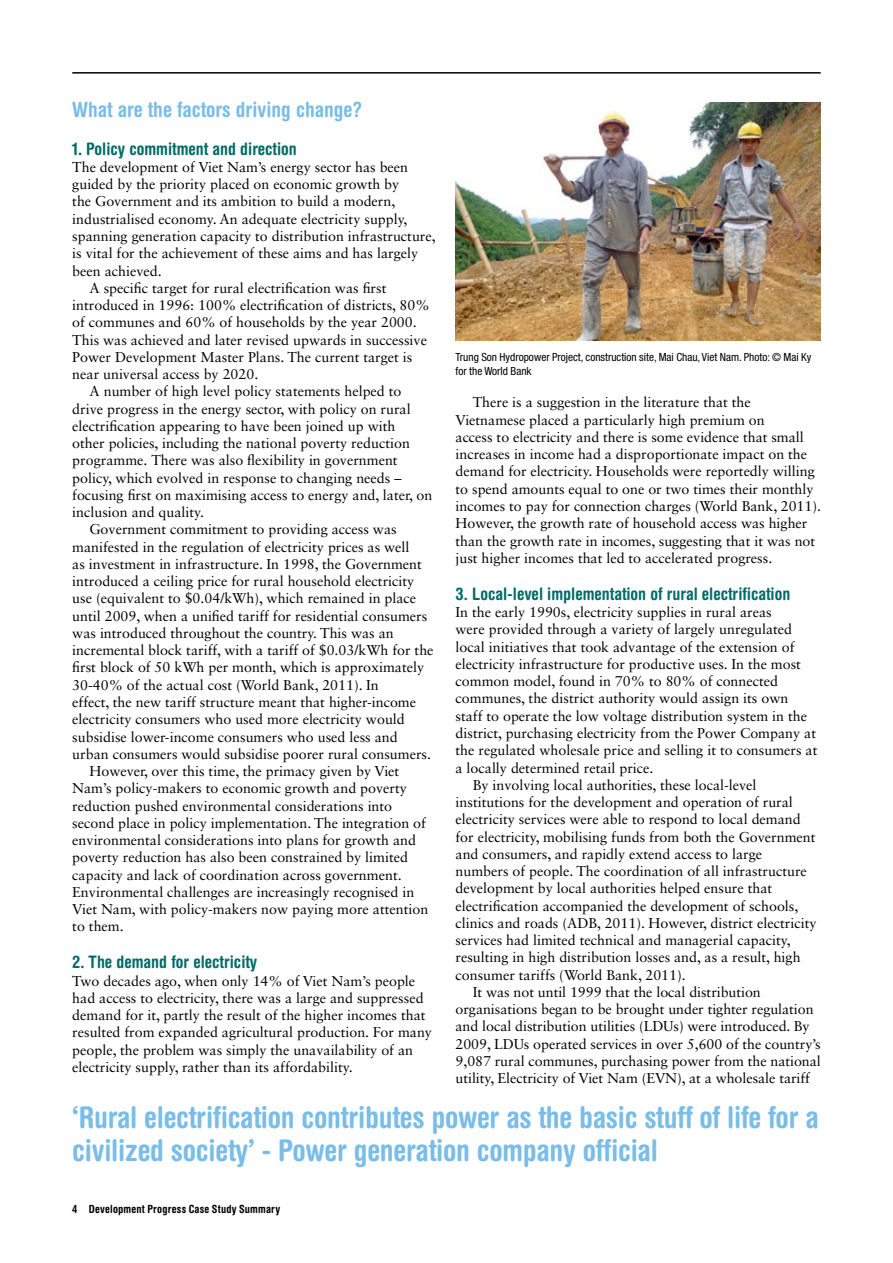
<style>
.page{position:relative;width:893px;height:1263px;background:#fff}
.page>*{position:absolute;margin:0;border:0;box-sizing:border-box;transform-origin:0 0}
.t1{font:700 condensed 30px/33px "Helvetica Rounded LT Std";letter-spacing:-.01em;color:#79bde8}
.t2{font:700 condensed 21px "Helvetica Rounded LT Std";color:#79bde8}
.t3{font:700 condensed 17.25px "Helvetica Rounded LT Std";color:#006c67}
.t4{font:14.25px/17.2px "Sabon LT Std";color:#000}
.t5{font:condensed 11.25px/14.2px "Helvetica Neue LT Std";color:#000}
.t6{font:700 condensed 11.25px "Helvetica Rounded LT Std";letter-spacing:.02em;color:#000}
</style>
<div class="page">
<hr style="left:72px;top:72px;width:749px;height:2px;background:#000">
<img style="left:456px;top:102px;width:365px;height:238px">
<h2 class="t2" style="left:72px;top:97px;width:292px">What are the factors driving change?</h2>
<p class="t3" style="left:72px;top:138px;width:226px">1. Policy commitment and direction</p>
<p class="t4" style="left:72px;top:158px;width:337px">The development of Viet Nam’s energy sector has been</p>
<p class="t4" style="left:72px;top:175px;width:329px">guided by the priority placed on economic growth by</p>
<p class="t4" style="left:72px;top:193px;width:325px">the Government and its ambition to build a modern,</p>
<p class="t4" style="left:72px;top:210px;width:337px">industrialised economy. An adequate electricity supply,</p>
<p class="t4" style="left:72px;top:227px;width:365px">spanning generation capacity to distribution infrastructure,</p>
<p class="t4" style="left:72px;top:245px;width:347px">is vital for the achievement of these aims and has largely</p>
<p class="t4" style="left:72px;top:262px;width:91px">been achieved.</p>
<p class="t4" style="left:90px;top:279px;width:298px">A specific target for rural electrification was first</p>
<p class="t4" style="left:72px;top:296px;width:359px">introduced in 1996: 100% electrification of districts, 80%</p>
<p class="t4" style="left:72px;top:314px;width:346px">of communes and 60% of households by the year 2000.</p>
<p class="t4" style="left:72px;top:331px;width:356px">This was achieved and later revised upwards in successive</p>
<p class="t4" style="left:72px;top:348px;width:342px">Power Development Master Plans. The current target is</p>
<p class="t4" style="left:72px;top:365px;width:188px">near universal access by 2020.</p>
<p class="t4" style="left:90px;top:383px;width:313px">A number of high level policy statements helped to</p>
<p class="t4" style="left:72px;top:400px;width:340px">drive progress in the energy sector, with policy on rural</p>
<p class="t4" style="left:72px;top:417px;width:325px">electrification appearing to have been joined up with</p>
<p class="t4" style="left:72px;top:434px;width:339px">other policies, including the national poverty reduction</p>
<p class="t4" style="left:72px;top:452px;width:327px">programme. There was also flexibility in government</p>
<p class="t4" style="left:72px;top:469px;width:331px">policy, which evolved in response to changing needs –</p>
<p class="t4" style="left:72px;top:486px;width:361px">focusing first on maximising access to energy and, later, on</p>
<p class="t4" style="left:72px;top:503px;width:133px">inclusion and quality.</p>
<p class="t4" style="left:90px;top:521px;width:309px">Government commitment to providing access was</p>
<p class="t4" style="left:72px;top:538px;width:339px">manifested in the regulation of electricity prices as well</p>
<p class="t4" style="left:72px;top:555px;width:351px">as investment in infrastructure. In 1998, the Government</p>
<p class="t4" style="left:72px;top:572px;width:344px">introduced a ceiling price for rural household electricity</p>
<p class="t4" style="left:72px;top:590px;width:345px">use (equivalent to $0.04/kWh), which remained in place</p>
<p class="t4" style="left:72px;top:607px;width:357px">until 2009, when a unified tariff for residential consumers</p>
<p class="t4" style="left:72px;top:624px;width:323px">was introduced throughout the country. This was an</p>
<p class="t4" style="left:72px;top:641px;width:363px">incremental block tariff, with a tariff of $0.03/kWh for the</p>
<p class="t4" style="left:72px;top:659px;width:353px">first block of 50 kWh per month, which is approximately</p>
<p class="t4" style="left:72px;top:676px;width:308px">30-40% of the actual cost (World Bank, 2011). In</p>
<p class="t4" style="left:72px;top:693px;width:345px">effect, the new tariff structure meant that higher-income</p>
<p class="t4" style="left:72px;top:710px;width:334px">electricity consumers who used more electricity would</p>
<p class="t4" style="left:72px;top:728px;width:327px">subsidise lower-income consumers who used less and</p>
<p class="t4" style="left:72px;top:745px;width:360px">urban consumers would subsidise poorer rural consumers.</p>
<p class="t4" style="left:90px;top:762px;width:311px">However, over this time, the primacy given by Viet</p>
<p class="t4" style="left:72px;top:779px;width:336px">Nam’s policy-makers to economic growth and poverty</p>
<p class="t4" style="left:72px;top:797px;width:321px">reduction pushed environmental considerations into</p>
<p class="t4" style="left:72px;top:814px;width:355px">second place in policy implementation. The integration of</p>
<p class="t4" style="left:72px;top:831px;width:345px">environmental considerations into plans for growth and</p>
<p class="t4" style="left:72px;top:848px;width:337px">poverty reduction has also been constrained by limited</p>
<p class="t4" style="left:72px;top:866px;width:331px">capacity and lack of coordination across government.</p>
<p class="t4" style="left:72px;top:883px;width:344px">Environmental challenges are increasingly recognised in</p>
<p class="t4" style="left:72px;top:900px;width:358px">Viet Nam, with policy-makers now paying more attention</p>
<p class="t4" style="left:72px;top:918px;width:53px">to them.</p>
<p class="t3" style="left:72px;top:952px;width:186px">2. The demand for electricity</p>
<p class="t4" style="left:72px;top:972px;width:361px">Two decades ago, when only 14% of Viet Nam’s people had access to electricity, there was a large and suppressed demand for it, partly the result of the higher incomes that resulted from expanded agricultural production. For many people, the problem was simply the unavailability of an electricity supply, rather than its affordability.</p>
<p class="t5" style="left:456px;top:350px;width:357px">Trung Son Hydropower Project, construction site, Mai Chau, Viet Nam. Photo: © Mai Ky for the World Bank</p>
<p class="t4" style="left:456px;top:394px;width:367px;text-indent:17px">There is a suggestion in the literature that the Vietnamese placed a particularly high premium on<br>access to electricity and there is some evidence that small increases in income had a disproportionate impact on the demand for electricity. Households were reportedly willing to spend amounts equal to one or two times their monthly incomes to pay for connection charges (World Bank, 2011).<br>However, the growth rate of household access was higher than the growth rate in incomes, suggesting that it was not just higher incomes that led to accelerated progress.</p>
<p class="t3" style="left:456px;top:583px;width:336px">3. Local-level implementation of rural electrification</p>
<p class="t4" style="left:456px;top:603px;width:318px">In the early 1990s, electricity supplies in rural areas</p>
<p class="t4" style="left:456px;top:621px;width:338px">were provided through a variety of largely unregulated</p>
<p class="t4" style="left:456px;top:638px;width:340px">local initiatives that took advantage of the extension of</p>
<p class="t4" style="left:456px;top:655px;width:347px">electricity infrastructure for productive uses. In the most</p>
<p class="t4" style="left:456px;top:672px;width:324px">common model, found in 70% to 80% of connected</p>
<p class="t4" style="left:456px;top:690px;width:334px">communes, the district authority would assign its own</p>
<p class="t4" style="left:456px;top:707px;width:353px">staff to operate the low voltage distribution system in the</p>
<p class="t4" style="left:456px;top:724px;width:362px">district, purchasing electricity from the Power Company at</p>
<p class="t4" style="left:456px;top:741px;width:363px">the regulated wholesale price and selling it to consumers at</p>
<p class="t4" style="left:456px;top:759px;width:199px">a locally determined retail price.</p>
<p class="t4" style="left:473px;top:776px;width:285px">By involving local authorities, these local-level</p>
<p class="t4" style="left:456px;top:793px;width:339px">institutions for the development and operation of rural</p>
<p class="t4" style="left:456px;top:810px;width:347px">electricity services were able to respond to local demand</p>
<p class="t4" style="left:456px;top:828px;width:361px">for electricity, mobilising funds from both the Government</p>
<p class="t4" style="left:456px;top:845px;width:308px">and consumers, and rapidly extend access to large</p>
<p class="t4" style="left:456px;top:862px;width:353px">numbers of people. The coordination of all infrastructure</p>
<p class="t4" style="left:456px;top:879px;width:318px">development by local authorities helped ensure that</p>
<p class="t4" style="left:456px;top:897px;width:344px">electrification accompanied the development of schools,</p>
<p class="t4" style="left:456px;top:914px;width:363px">clinics and roads (ADB, 2011). However, district electricity</p>
<p class="t4" style="left:456px;top:931px;width:337px">services had limited technical and managerial capacity,</p>
<p class="t4" style="left:456px;top:949px;width:347px">resulting in high distribution losses and, as a result, high</p>
<p class="t4" style="left:456px;top:966px;width:232px">consumer tariffs (World Bank, 2011).</p>
<p class="t4" style="left:473px;top:983px;width:290px">It was not until 1999 that the local distribution</p>
<p class="t4" style="left:456px;top:1000px;width:360px">organisations began to be brought under tighter regulation</p>
<p class="t4" style="left:456px;top:1018px;width:356px">and local distribution utilities (LDUs) were introduced. By</p>
<p class="t4" style="left:456px;top:1035px;width:367px">2009, LDUs operated services in over 5,600 of the country’s</p>
<p class="t4" style="left:456px;top:1052px;width:367px">9,087 rural communes, purchasing power from the national</p>
<p class="t4" style="left:456px;top:1069px;width:356px">utility, Electricity of Viet Nam (EVN), at a wholesale tariff</p>
<h1 class="t1" style="left:72px;top:1100px;width:748px">‘Rural electrification contributes power as the basic stuff of life for a civilized society’ - Power generation company official</h1>
<p class="t6" style="left:72px;top:1202px;width:209px">4 Development Progress Case Study Summary</p>
</div>
